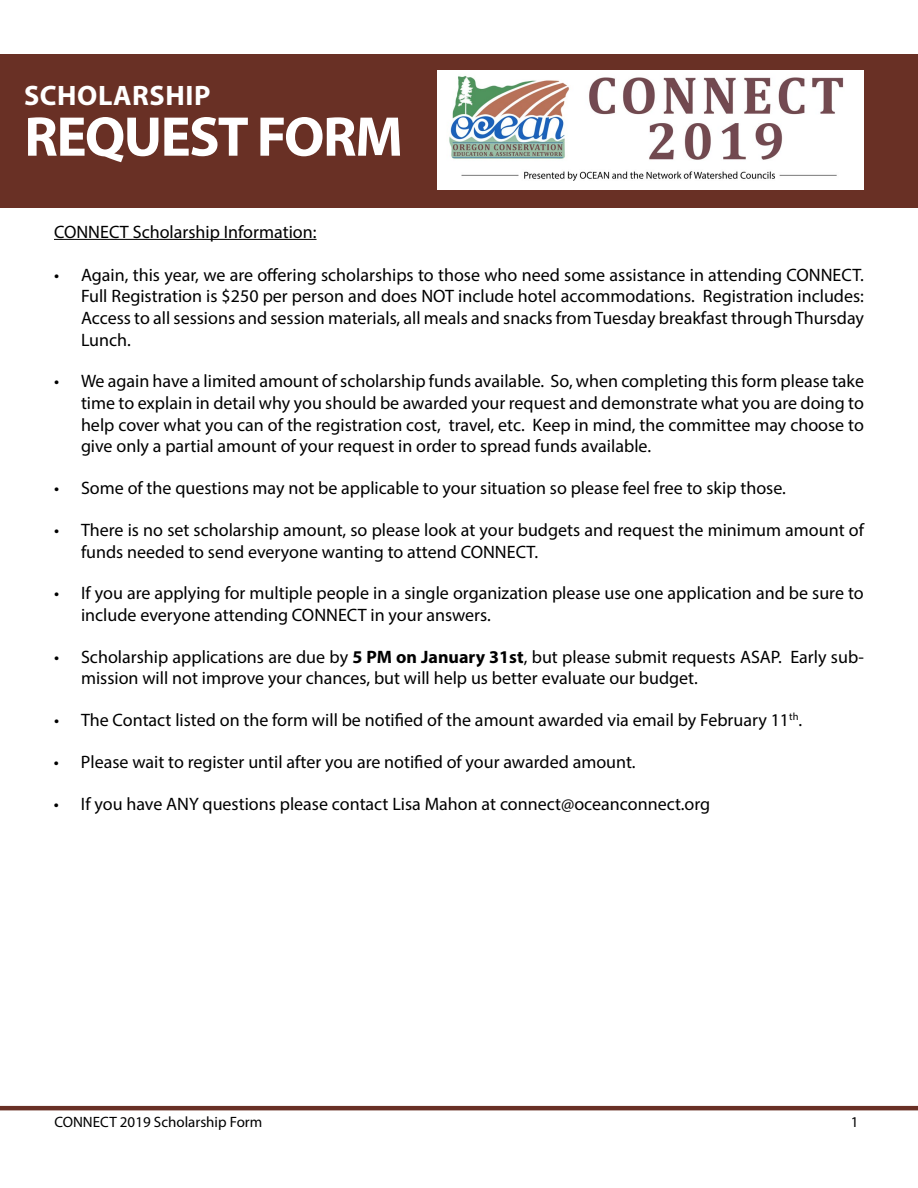
<style>
.page{position:relative;width:918px;height:1188px;background:#fff}
.page>*{position:absolute;margin:0;border:0;box-sizing:border-box;transform-origin:0 0}
.t1{font:700 56.55px "Myriad Pro";letter-spacing:-.03em;color:#fff}
.t2{font:700 28.2px "Myriad Pro";letter-spacing:.02em;color:#fff}
.t3{font:18px/21.6px "Myriad Pro";color:#000}
.t4{font:15px "Myriad Pro";color:#000}
.s1{font-weight:700}
</style>
<div class="page">
<div style="left:0;top:54px;width:918px;height:154px;background:#693025"></div>
<hr style="left:0;top:1106px;width:918px;height:4px;background:#693025">
<hr style="left:54px;top:239px;width:263px;height:1px;background:#000">
<img style="left:437px;top:70px;width:427px;height:120px">
<h2 class="t2" style="left:24px;top:77px;width:188px">SCHOLARSHIP</h2>
<h1 class="t1" style="left:24px;top:100px;width:380px">REQUEST FORM</h1>
<p class="t3" style="left:54px;top:220px;width:264px">CONNECT Scholarship Information:</p>
<p class="t3" style="left:81px;top:264px;width:785px;text-align:justify;text-indent:-27px">• Again, this year, we are offering scholarships to those who need some assistance in attending CONNECT.<br>Full Registration is $250 per person and does NOT include hotel accommodations. Registration includes:<br>Access to all sessions and session materials, all meals and snacks from Tuesday breakfast through Thursday Lunch.</p>
<p class="t3" style="left:81px;top:370px;width:785px;text-align:justify;text-indent:-27px">• We again have a limited amount of scholarship funds available. So, when completing this form please take time to explain in detail why you should be awarded your request and demonstrate what you are doing to help cover what you can of the registration cost, travel, etc. Keep in mind, the committee may choose to give only a partial amount of your request in order to spread funds available.</p>
<p class="t3" style="left:54px;top:477px;width:733px">• Some of the questions may not be applicable to your situation so please feel free to skip those.</p>
<p class="t3" style="left:81px;top:519px;width:784px;text-indent:-27px">• There is no set scholarship amount, so please look at your budgets and request the minimum amount of funds needed to send everyone wanting to attend CONNECT.</p>
<p class="t3" style="left:81px;top:582px;width:784px;text-indent:-27px">• If you are applying for multiple people in a single organization please use one application and be sure to include everyone attending CONNECT in your answers.</p>
<p class="t3" style="left:81px;top:646px;width:785px;text-indent:-27px">• Scholarship applications are due by <span class="s1">5 PM on January 31st</span>, but please submit requests ASAP. Early sub&shy;mission will not improve your chances, but will help us better evaluate our budget.</p>
<p class="t3" style="left:54px;top:709px;width:750px">• The Contact listed on the form will be notified of the amount awarded via email by February 11<sup>th</sup>.</p>
<p class="t3" style="left:54px;top:751px;width:583px">• Please wait to register until after you are notified of your awarded amount.</p>
<p class="t3" style="left:54px;top:793px;width:658px">• If you have ANY questions please contact Lisa Mahon at connect@oceanconnect.org</p>
<p class="t4" style="left:54px;top:1113px;width:210px">CONNECT 2019 Scholarship Form</p>
<p class="t4" style="left:851px;top:1113px;width:9px">1</p>
</div>
